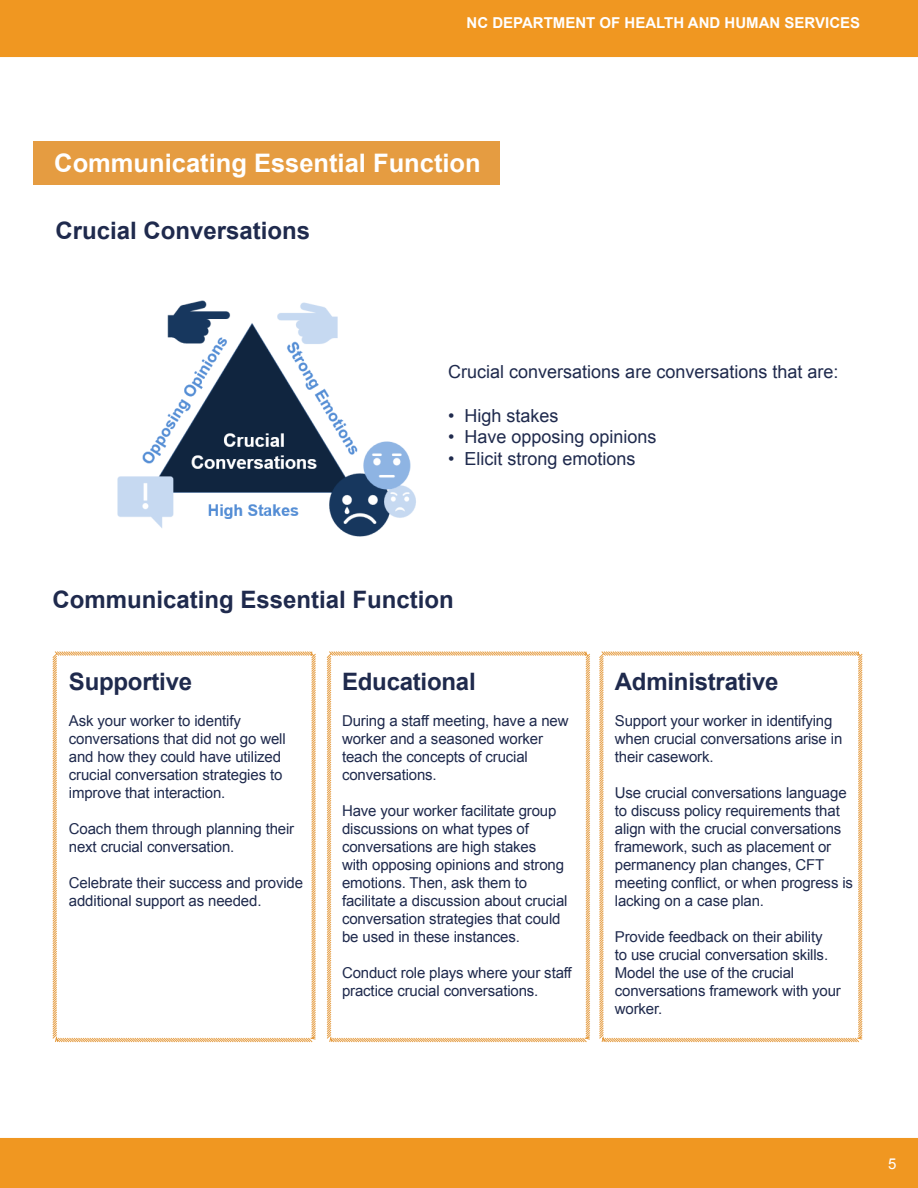
<style>
.page{position:relative;width:918px;height:1188px;background:#fff}
.page>*{position:absolute;margin:0;border:0;box-sizing:border-box;transform-origin:0 0}
.t1{font:700 25.5px "Arial";color:#fff}
.t2{font:700 24px "Arial";color:#1f2a4d}
.t3{font:18px "Arial";color:#1f2a4d}
.t4{font:15px/18px "Arial";letter-spacing:-.01em;color:#1f2a4d}
.t5{font:700 15px "Arial";color:#fff}
.t6{font:15px "Arial";color:#fff}
</style>
<div class="page">
<img style="left:0;top:0;width:918px;height:1188px">
<img style="left:95px;top:297px;width:327px;height:244px">
<div style="left:33px;top:141px;width:467px;height:44px;background:#e59c41"></div>
<svg style="left:52px;top:650px;width:265px;height:393px"></svg>
<svg style="left:326px;top:650px;width:265px;height:393px"></svg>
<svg style="left:598px;top:650px;width:265px;height:393px"></svg>
<p class="t5" style="left:467px;top:13px;width:395px">NC DEPARTMENT OF HEALTH AND HUMAN SERVICES</p>
<h1 class="t1" style="left:54px;top:146px;width:428px">Communicating Essential Function</h1>
<h2 class="t2" style="left:56px;top:215px;width:256px">Crucial Conversations</h2>
<p class="t3" style="left:448px;top:360px;width:392px">Crucial conversations are conversations that are:</p>
<p class="t3" style="left:448px;top:403px;width:112px">• High stakes</p>
<p class="t3" style="left:448px;top:425px;width:210px">• Have opposing opinions</p>
<p class="t3" style="left:448px;top:447px;width:189px">• Elicit strong emotions</p>
<h2 class="t2" style="left:52px;top:584px;width:403px">Communicating Essential Function</h2>
<h2 class="t2" style="left:69px;top:666px;width:125px">Supportive</h2>
<p class="t4" style="left:69px;top:712px;width:218px">Ask your worker to identify conversations that did not go well and how they could have utilized crucial conversation strategies to improve that interaction.</p>
<p class="t4" style="left:69px;top:820px;width:227px">Coach them through planning their next crucial conversation.</p>
<p class="t4" style="left:69px;top:874px;width:236px">Celebrate their success and provide additional support as needed.</p>
<h2 class="t2" style="left:342px;top:666px;width:135px">Educational</h2>
<p class="t4" style="left:342px;top:712px;width:228px">During a staff meeting, have a new worker and a seasoned worker teach the concepts of crucial conversations.</p>
<p class="t4" style="left:342px;top:802px;width:227px">Have your worker facilitate group discussions on what types of conversations are high stakes<br>with opposing opinions and strong emotions. Then, ask them to facilitate a discussion about crucial conversation strategies that could be used in these instances.</p>
<p class="t4" style="left:342px;top:964px;width:231px">Conduct role plays where your staff practice crucial conversations.</p>
<h2 class="t2" style="left:615px;top:666px;width:165px">Administrative</h2>
<p class="t4" style="left:615px;top:712px;width:229px">Support your worker in identifying when crucial conversations arise in their casework.</p>
<p class="t4" style="left:615px;top:784px;width:240px">Use crucial conversations language to discuss policy requirements that align with the crucial conversations framework, such as placement or permanency plan changes, CFT meeting conflict, or when progress is lacking on a case plan.</p>
<p class="t4" style="left:615px;top:928px;width:228px">Provide feedback on their ability<br>to use crucial conversation skills.<br>Model the use of the crucial conversations framework with your worker.</p>
<p class="t6" style="left:888px;top:1154px;width:10px">5</p>
</div>
